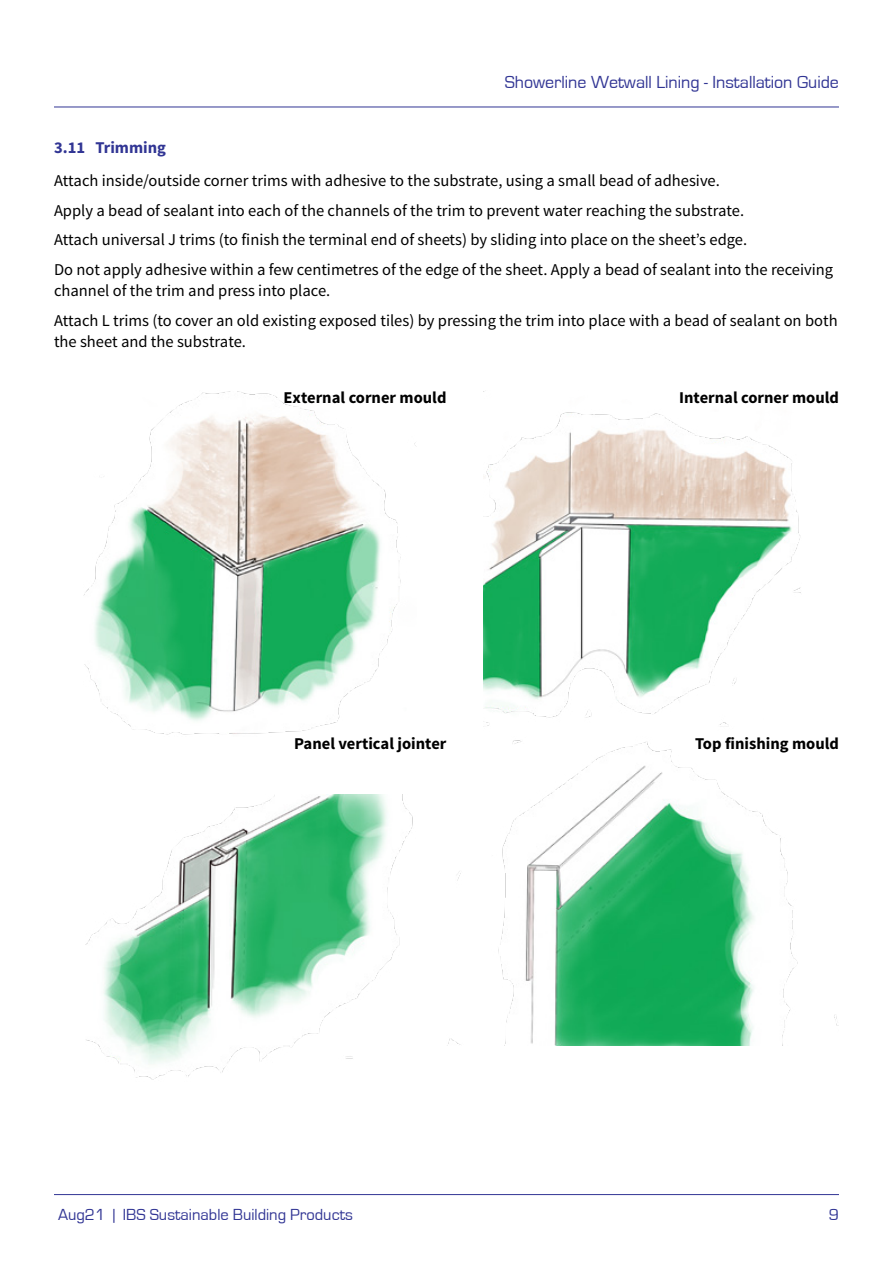
<style>
.page{position:relative;width:893px;height:1263px;background:#fff}
.page>*{position:absolute;margin:0;border:0;box-sizing:border-box;transform-origin:0 0}
.t1{font:18px "Eurostile";color:#313594}
.t2{font:16.5px/29.5px "Source Sans Pro";color:#000}
.t3{font:700 16.5px "Source Sans Pro";color:#000}
.t4{font:16.5px "Eurostile";color:#313594}
.t5{font:700 16.5px "Source Sans Pro";color:#313594}
</style>
<div class="page">
<hr style="left:54px;top:107px;width:785px;height:1px;background:#313594">
<hr style="left:54px;top:1194px;width:785px;height:1px;background:#313594">
<img style="left:84px;top:391px;width:332px;height:344px">
<img style="left:484px;top:412px;width:317px;height:314px">
<img style="left:85px;top:795px;width:328px;height:285px">
<img style="left:447px;top:740px;width:392px;height:306px">
<p class="t1" style="left:505px;top:72px;width:336px">Showerline Wetwall Lining - Installation Guide</p>
<p class="t5" style="left:54px;top:137px;width:114px">3.11 Trimming</p>
<p class="t2" style="left:54px;top:166px;width:781px">Attach inside/outside corner trims with adhesive to the substrate, using a small bead of adhesive.<br>Apply a bead of sealant into each of the channels of the trim to prevent water reaching the substrate.<br>Attach universal J trims (to finish the terminal end of sheets) by sliding into place on the sheet’s edge.<br>Do not apply adhesive within a few centimetres of the edge of the sheet. Apply a bead of sealant into the receiving</p>
<p class="t2" style="left:54px;top:276px;width:785px">channel of the trim and press into place.<br>Attach L trims (to cover an old existing exposed tiles) by pressing the trim into place with a bead of sealant on both</p>
<p class="t2" style="left:54px;top:327px;width:194px">the sheet and the substrate.</p>
<p class="t3" style="left:283px;top:387px;width:164px">External corner mould</p>
<p class="t3" style="left:679px;top:387px;width:161px">Internal corner mould</p>
<p class="t3" style="left:294px;top:733px;width:154px">Panel vertical jointer</p>
<p class="t3" style="left:695px;top:733px;width:145px">Top finishing mould</p>
<p class="t4" style="left:58px;top:1206px;width:296px">Aug21 | IBS Sustainable Building Products</p>
<p class="t4" style="left:829px;top:1206px;width:12px">9</p>
</div>
